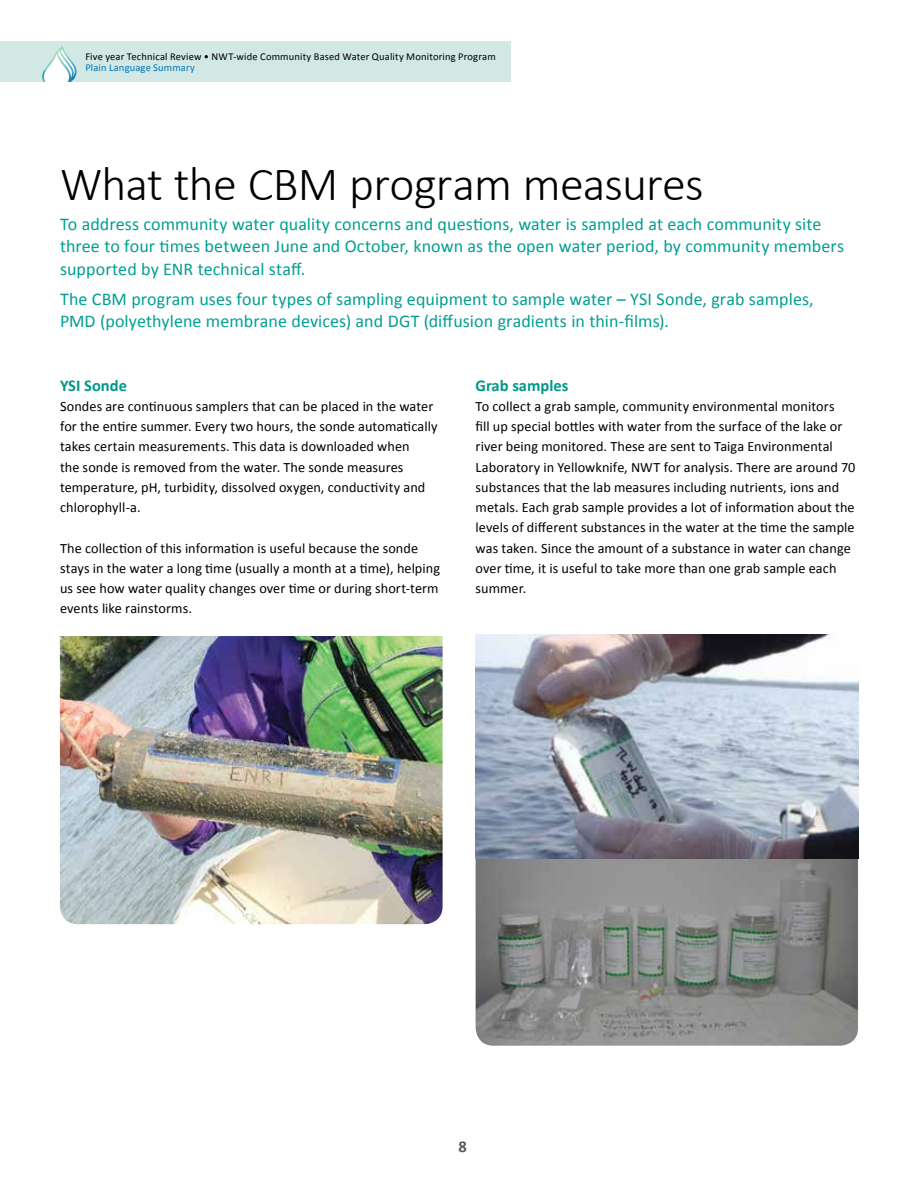
<style>
.page{position:relative;width:918px;height:1188px;background:#fff}
.page>*{position:absolute;margin:0;border:0;box-sizing:border-box;transform-origin:0 0}
.t1{font:300 48px "Calibri";letter-spacing:-.015em;color:#000}
.t2{font:18px/22.5px "Calibri";letter-spacing:.005em;color:#009f92}
.t3{font:700 16.5px "Calibri";color:#009889}
.t4{font:700 16.5px "Calibri";color:#58595b}
.t5{font:14.25px/20.2px "Calibri";letter-spacing:.005em;color:#000}
.t6{font:10.5px "Calibri";letter-spacing:.015em;color:#000}
.t7{font:10.5px "Calibri";letter-spacing:.015em;color:#0076b6}
</style>
<div class="page">
<div style="left:0;top:41px;width:511px;height:41px;background:#d1e8e5"></div>
<img style="left:61px;top:46px;width:16px;height:31px">
<img style="left:59px;top:48px;width:15px;height:1px">
<img style="left:42px;top:70px;width:2px;height:12px">
<svg style="left:44px;top:49px;width:31px;height:33px"></svg>
<img style="left:60px;top:636px;width:383px;height:288px">
<img style="left:476px;top:635px;width:382px;height:411px">
<p class="t6" style="left:85px;top:50px;width:412px">Five year Technical Review • NWT-wide Community Based Water Quality Monitoring Program</p>
<p class="t7" style="left:85px;top:61px;width:111px">Plain Language Summary</p>
<h1 class="t1" style="left:60px;top:154px;width:645px">What the CBM program measures</h1>
<p class="t2" style="left:60px;top:212px;width:786px">To address community water quality concerns and questions, water is sampled at each community site three to four times between June and October, known as the open water period, by community members supported by ENR technical staff.</p>
<p class="t2" style="left:60px;top:287px;width:755px">The CBM program uses four types of sampling equipment to sample water – YSI Sonde, grab samples,<br>PMD (polyethylene membrane devices) and DGT (diffusion gradients in thin-films).</p>
<p class="t3" style="left:60px;top:375px;width:68px">YSI Sonde</p>
<p class="t5" style="left:60px;top:395px;width:379px">Sondes are continuous samplers that can be placed in the water for the entire summer. Every two hours, the sonde automatically takes certain measurements. This data is downloaded when<br>the sonde is removed from the water. The sonde measures temperature, pH, turbidity, dissolved oxygen, conductivity and chlorophyll-a.</p>
<p class="t5" style="left:60px;top:537px;width:382px">The collection of this information is useful because the sonde stays in the water a long time (usually a month at a time), helping us see how water quality changes over time or during short-term events like rainstorms.</p>
<p class="t3" style="left:476px;top:375px;width:94px">Grab samples</p>
<p class="t5" style="left:476px;top:395px;width:381px">To collect a grab sample, community environmental monitors<br>fill up special bottles with water from the surface of the lake or river being monitored. These are sent to Taiga Environmental Laboratory in Yellowknife, NWT for analysis. There are around 70 substances that the lab measures including nutrients, ions and metals. Each grab sample provides a lot of information about the levels of different substances in the water at the time the sample was taken. Since the amount of a substance in water can change over time, it is useful to take more than one grab sample each summer.</p>
<p class="t4" style="left:459px;top:1137px;width:10px">8</p>
</div>
